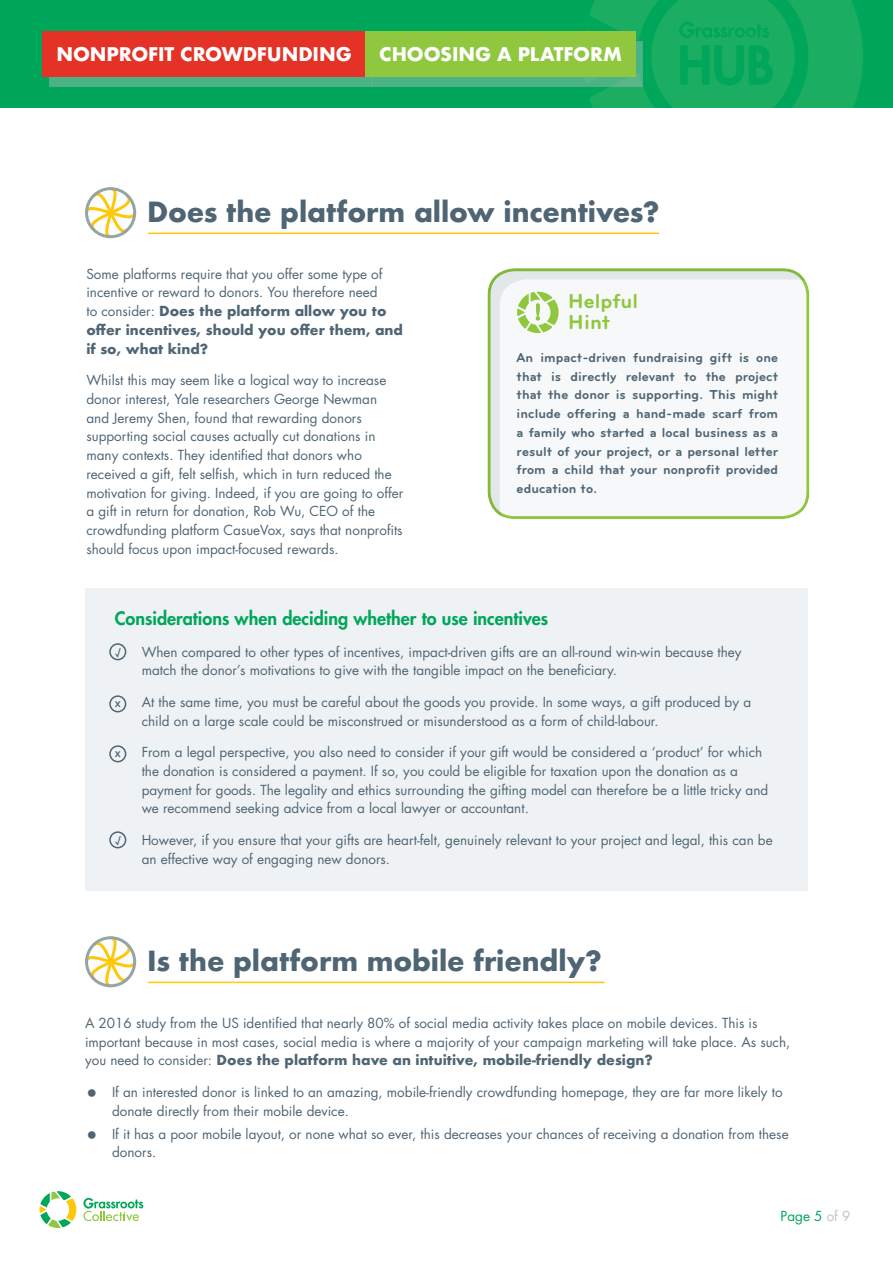
<style>
.page{position:relative;width:893px;height:1263px;background:#fff}
.page>*{position:absolute;margin:0;border:0;box-sizing:border-box;transform-origin:0 0}
.t1{font:700 27px "Futura";letter-spacing:-.005em;color:#4f6574}
.t2{font:700 21px/21px "Bryant";color:#8fc73e}
.t3{font:700 18.3px "Futura";letter-spacing:-.005em;color:#fff}
.t4{font:800 18px "Futura";color:#00a65a}
.t5{font:13.5px/18.8px "Futura";color:#4f6574}
.t6{font:700 13.5px/18.8px "Bryant";color:#4f6574;text-align:justify}
.t7{font:13.5px "Futura";color:#00a65a}
.t8{font:500 13.5px "Bryant";color:#4f6574}
.s1{font-weight:700}
.s2{color:#bcc5c9}
</style>
<div class="page">
<div style="left:85px;top:588px;width:723px;height:303px;background:#eff2f4"></div>
<div style="left:109px;top:695px;width:17px;height:17px;border:2px solid #4f6574;border-radius:50%"></div>
<div style="left:109px;top:643px;width:17px;height:17px;border:2px solid #4f6574;border-radius:50%"></div>
<div style="left:109px;top:831px;width:17px;height:17px;border:2px solid #4f6574;border-radius:50%"></div>
<div style="left:109px;top:745px;width:17px;height:17px;border:2px solid #4f6574;border-radius:50%"></div>
<svg style="left:40px;top:1191px;width:36px;height:37px"></svg>
<svg style="left:83px;top:1198px;width:60px;height:23px"></svg>
<hr style="left:148px;top:233px;width:511px;height:1px;background:#ffc709">
<div style="left:487px;top:266px;width:324px;height:254px;background:#bcc5c9;opacity:.3"></div>
<svg style="left:517px;top:292px;width:41px;height:41px"></svg>
<svg style="left:85px;top:187px;width:52px;height:52px"></svg>
<hr style="left:148px;top:982px;width:457px;height:1px;background:#ffc709">
<svg style="left:85px;top:936px;width:52px;height:52px"></svg>
<div style="left:0;top:0;width:893px;height:107px;background:#00a65a"></div>
<svg style="left:586px;top:0;width:277px;height:107px"></svg>
<div style="left:49px;top:41px;width:324px;height:46px;background:#bcc5c9;opacity:.4"></div>
<div style="left:43px;top:31px;width:323px;height:45px;background:#e53226"></div>
<div style="left:373px;top:41px;width:270px;height:46px;background:#bcc5c9;opacity:.4"></div>
<div style="left:366px;top:31px;width:270px;height:45px;background:#8fc73e"></div>
<h3 class="t3" style="left:57px;top:41px;width:297px">NONPROFIT CROWDFUNDING</h3>
<h3 class="t3" style="left:379px;top:41px;width:244px">CHOOSING A PLATFORM</h3>
<h1 class="t1" style="left:147px;top:192px;width:514px">Does the platform allow incentives?</h1>
<p class="t5" style="left:86px;top:264px;width:318px">Some platforms require that you offer some type of incentive or reward to donors. You therefore need<br>to consider: <span class="s1">Does the platform allow you to offer incentives, should you offer them, and if so, what kind?</span></p>
<p class="t5" style="left:86px;top:371px;width:318px">Whilst this may seem like a logical way to increase donor interest, Yale researchers George Newman<br>and Jeremy Shen, found that rewarding donors supporting social causes actually cut donations in many contexts. They identified that donors who received a gift, felt selfish, which in turn reduced the motivation for giving. Indeed, if you are going to offer a gift in return for donation, Rob Wu, CEO of the crowdfunding platform CasueVox, says that nonprofits should focus upon impact-focused rewards.</p>
<h2 class="t2" style="left:568px;top:290px;width:72px">Helpful<br>Hint</h2>
<p class="t6" style="left:517px;top:348px;width:263px">An impact-driven fundraising gift is one that is directly relevant to the project that the donor is supporting. This might include offering a hand-made scarf from a family who started a local business as a result of your project, or a personal letter from a child that your nonprofit provided education to.</p>
<h3 class="t4" style="left:115px;top:607px;width:435px">Considerations when deciding whether to use incentives</h3>
<p class="t8" style="left:115px;top:645px;width:8px">√</p>
<p class="t5" style="left:142px;top:642px;width:601px">When compared to other types of incentives, impact-driven gifts are an all-round win-win because they match the donor’s motivations to give with the tangible impact on the beneficiary.</p>
<p class="t8" style="left:115px;top:695px;width:8px">x</p>
<p class="t5" style="left:142px;top:693px;width:611px">At the same time, you must be careful about the goods you provide. In some ways, a gift produced by a child on a large scale could be misconstrued or misunderstood as a form of child-labour.</p>
<p class="t8" style="left:115px;top:745px;width:8px">x</p>
<p class="t5" style="left:142px;top:743px;width:628px">From a legal perspective, you also need to consider if your gift would be considered a ‘product’ for which the donation is considered a payment. If so, you could be eligible for taxation upon the donation as a payment for goods. The legality and ethics surrounding the gifting model can therefore be a little tricky and we recommend seeking advice from a local lawyer or accountant.</p>
<p class="t8" style="left:115px;top:833px;width:8px">√</p>
<p class="t5" style="left:142px;top:831px;width:633px">However, if you ensure that your gifts are heart-felt, genuinely relevant to your project and legal, this can be an effective way of engaging new donors.</p>
<h1 class="t1" style="left:147px;top:941px;width:456px">Is the platform mobile friendly?</h1>
<p class="t5" style="left:85px;top:1013px;width:707px">A 2016 study from the US identified that nearly 80% of social media activity takes place on mobile devices. This is important because in most cases, social media is where a majority of your campaign marketing will take place. As such, you need to consider: <span class="s1">Does the platform have an intuitive, mobile-friendly design?</span></p>
<p class="t5" style="left:112px;top:1082px;width:672px">If an interested donor is linked to an amazing, mobile-friendly crowdfunding homepage, they are far more likely to donate directly from their mobile device.</p>
<p class="t5" style="left:112px;top:1124px;width:678px">If it has a poor mobile layout, or none what so ever, this decreases your chances of receiving a donation from these donors.</p>
<p class="t7" style="left:781px;top:1207px;width:71px">Page 5 <span class="s2">of 9</span></p>
</div>
